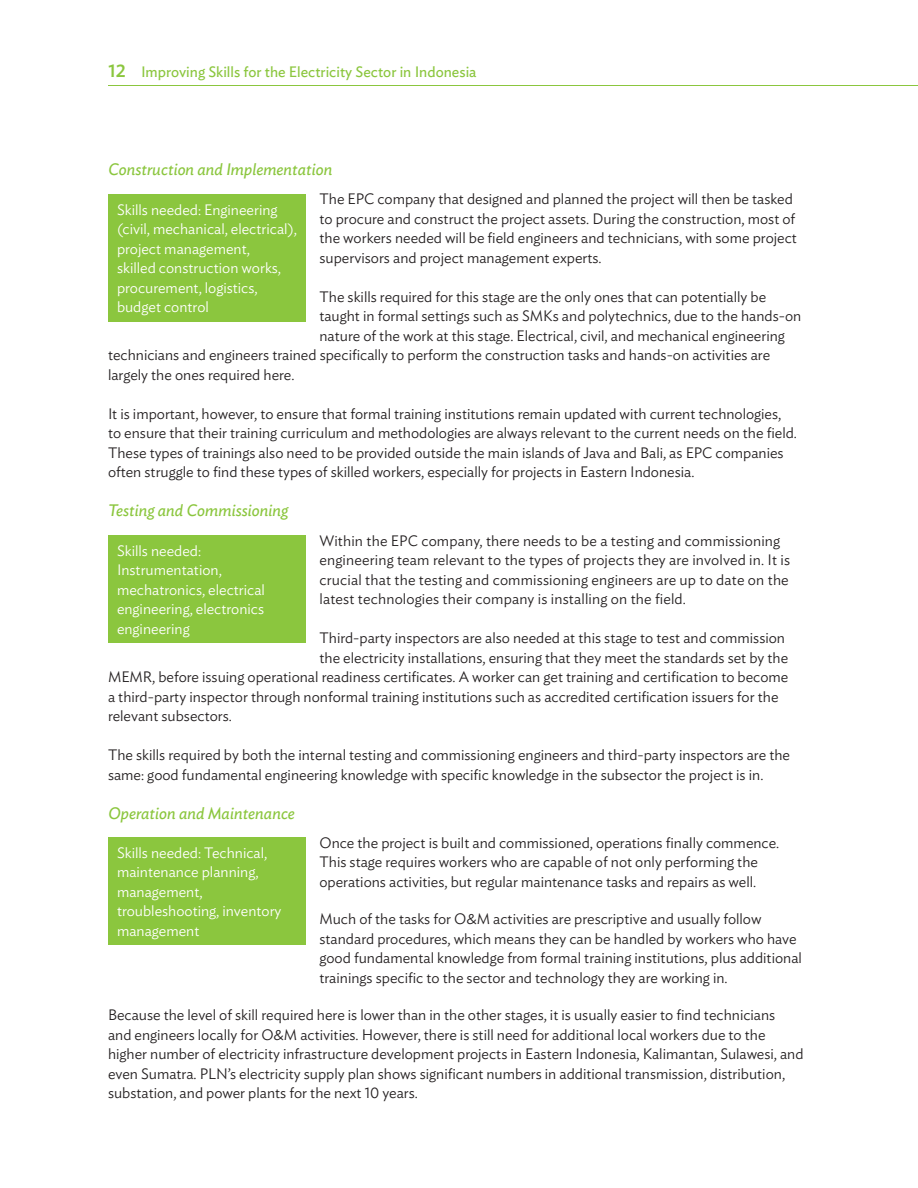
<style>
.page{position:relative;width:918px;height:1188px;background:#fff}
.page>*{position:absolute;margin:0;border:0;box-sizing:border-box;transform-origin:0 0}
.t1{font:italic 16.5px "Ideal Sans";color:#8bc63e}
.t2{font:300 15px/19.5px "Ideal Sans";color:#231f20}
.t3{font:300 15px/19.5px "Ideal Sans";color:#fff}
.t4{font:15px "Ideal Sans";color:#8bc63e}
.s1{font-weight:500;font-size:18px}
</style>
<div class="page">
<hr style="left:108px;top:85px;width:810px;height:1px;background:#8bc63e">
<div style="left:108px;top:194px;width:198px;height:127px;background:#8bc63e"></div>
<div style="left:108px;top:535px;width:198px;height:108px;background:#8bc63e"></div>
<div style="left:108px;top:837px;width:198px;height:108px;background:#8bc63e"></div>
<p class="t4" style="left:109px;top:61px;width:370px"><span class="s1">12</span> Improving Skills for the Electricity Sector in Indonesia</p>
<p class="t1" style="left:108px;top:157px;width:226px">Construction and Implementation</p>
<p class="t2" style="left:320px;top:188px;width:479px">The EPC company that designed and planned the project will then be tasked to procure and construct the project assets. During the construction, most of the workers needed will be field engineers and technicians, with some project supervisors and project management experts.</p>
<p class="t2" style="left:320px;top:286px;width:448px">The skills required for this stage are the only ones that can potentially be</p>
<p class="t2" style="left:320px;top:305px;width:483px">taught in formal settings such as SMKs and polytechnics, due to the hands-on</p>
<p class="t2" style="left:320px;top:325px;width:467px">nature of the work at this stage. Electrical, civil, and mechanical engineering</p>
<p class="t2" style="left:108px;top:344px;width:664px">technicians and engineers trained specifically to perform the construction tasks and hands-on activities are</p>
<p class="t2" style="left:108px;top:364px;width:188px">largely the ones required here.</p>
<p class="t2" style="left:108px;top:403px;width:690px">It is important, however, to ensure that formal training institutions remain updated with current technologies, to ensure that their training curriculum and methodologies are always relevant to the current needs on the field.<br>These types of trainings also need to be provided outside the main islands of Java and Bali, as EPC companies often struggle to find these types of skilled workers, especially for projects in Eastern Indonesia.</p>
<p class="t1" style="left:108px;top:498px;width:182px">Testing and Commissioning</p>
<p class="t2" style="left:320px;top:529px;width:472px">Within the EPC company, there needs to be a testing and commissioning engineering team relevant to the types of projects they are involved in. It is crucial that the testing and commissioning engineers are up to date on the latest technologies their company is installing on the field.</p>
<p class="t2" style="left:320px;top:627px;width:467px">Third-party inspectors are also needed at this stage to test and commission</p>
<p class="t2" style="left:320px;top:646px;width:470px">the electricity installations, ensuring that they meet the standards set by the</p>
<p class="t2" style="left:108px;top:666px;width:682px">MEMR, before issuing operational readiness certificates. A worker can get training and certification to become</p>
<p class="t2" style="left:108px;top:685px;width:672px">a third-party inspector through nonformal training institutions such as accredited certification issuers for the</p>
<p class="t2" style="left:108px;top:705px;width:125px">relevant subsectors.</p>
<p class="t2" style="left:108px;top:744px;width:684px">The skills required by both the internal testing and commissioning engineers and third-party inspectors are the same: good fundamental engineering knowledge with specific knowledge in the subsector the project is in.</p>
<p class="t1" style="left:108px;top:800px;width:188px">Operation and Maintenance</p>
<p class="t2" style="left:320px;top:832px;width:461px">Once the project is built and commissioned, operations finally commence.<br>This stage requires workers who are capable of not only performing the operations activities, but regular maintenance tasks and repairs as well.</p>
<p class="t2" style="left:320px;top:908px;width:484px">Much of the tasks for O&amp;M activities are prescriptive and usually follow standard procedures, which means they can be handled by workers who have good fundamental knowledge from formal training institutions, plus additional trainings specific to the sector and technology they are working in.</p>
<p class="t2" style="left:108px;top:1004px;width:697px">Because the level of skill required here is lower than in the other stages, it is usually easier to find technicians<br>and engineers locally for O&amp;M activities. However, there is still need for additional local workers due to the higher number of electricity infrastructure development projects in Eastern Indonesia, Kalimantan, Sulawesi, and even Sumatra. PLN’s electricity supply plan shows significant numbers in additional transmission, distribution, substation, and power plants for the next 10 years.</p>
<p class="t3" style="left:117px;top:199px;width:181px">Skills needed: Engineering (civil, mechanical, electrical), project management,<br>skilled construction works, procurement, logistics, budget control</p>
<p class="t3" style="left:117px;top:540px;width:150px">Skills needed:<br>Instrumentation, mechatronics, electrical engineering, electronics engineering</p>
<p class="t3" style="left:117px;top:841px;width:166px">Skills needed: Technical, maintenance planning, management, troubleshooting, inventory management</p>
</div>
